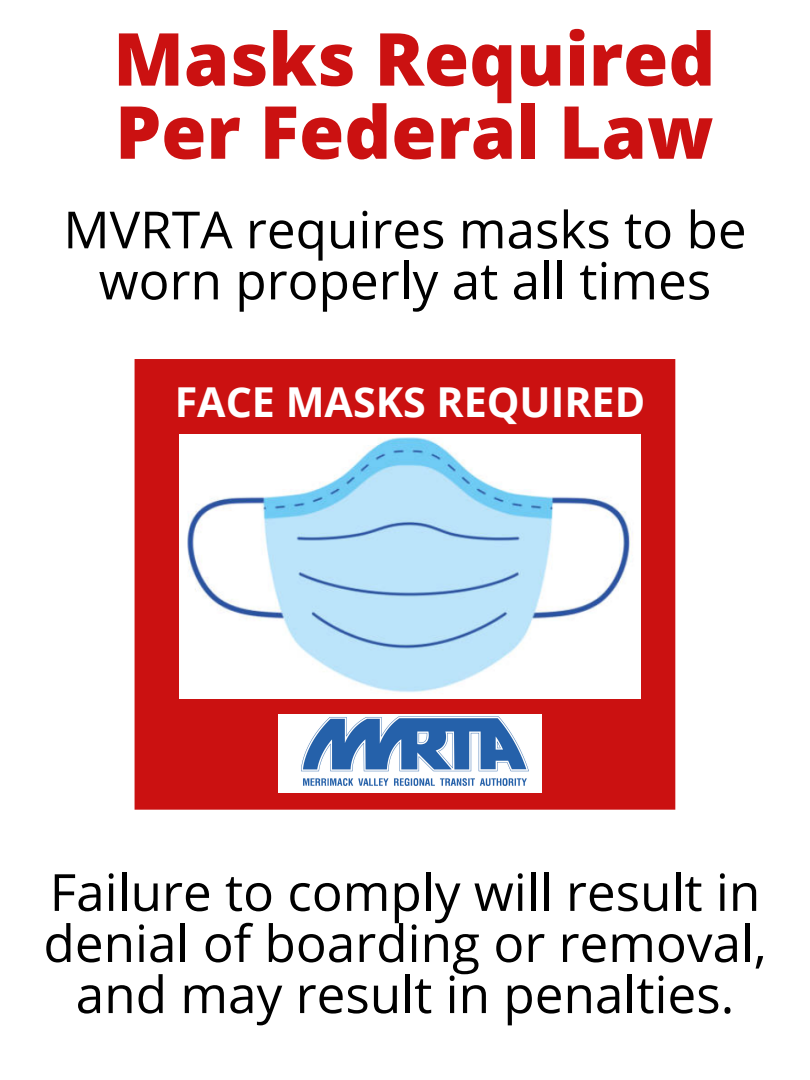
<style>
.page{position:relative;width:810px;height:1080px;background:#fff}
.page>*{position:absolute;margin:0;border:0;box-sizing:border-box;transform-origin:0 0}
.t1{font:800 73.12px/73.1px "Open Sans";color:#cb1111}
.t2{font:51.25px/51.1px "Open Sans";color:#000;text-align:center}
.t3{font:700 41.25px "Open Sans";color:#fff}
</style>
<div class="page">
<div style="left:135px;top:359px;width:540px;height:451px;background:#cb1111"></div>
<div style="left:169px;top:394px;width:472px;height:381px;background:#cb1111"></div>
<img style="left:180px;top:434px;width:460px;height:265px">
<img style="left:279px;top:714px;width:263px;height:79px">
<p class="t1" style="left:113px;top:21px;width:604px">Masks Required<br>Per Federal Law</p>
<p class="t2" style="left:63px;top:203px;width:685px">MVRTA requires masks to be worn properly at all times</p>
<p class="t3" style="left:175px;top:373px;width:472px">FACE MASKS REQUIRED</p>
<p class="t2" style="left:43px;top:865px;width:725px">Failure to comply will result in denial of boarding or removal, and may result in penalties.</p>
</div>
